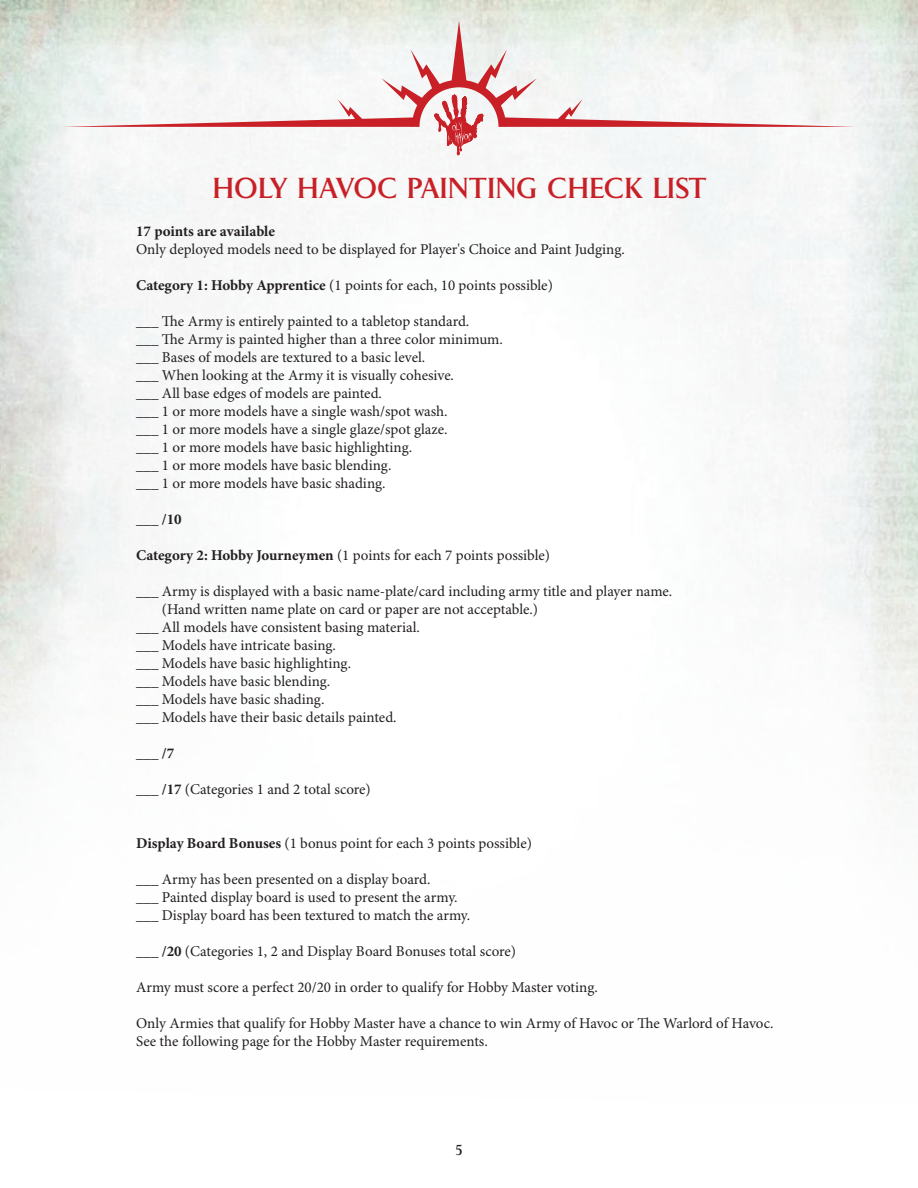
<style>
.page{position:relative;width:918px;height:1188px;background:#fff}
.page>*{position:absolute;margin:0;border:0;box-sizing:border-box;transform-origin:0 0}
.t1{font:27px "Pompei Std";color:#c82026}
.t2{font:15px/18px "Minion Pro";letter-spacing:-.005em;color:#231f20}
.t3{font:700 15px "Minion Pro";color:#231f20}
.t4{font:13.5px "Pompei Std";color:#231f20}
.s1{font-weight:700}
</style>
<div class="page">
<svg style="left:62px;top:21px;width:794px;height:134px"></svg>
<p class="t1" style="left:212px;top:170px;width:496px">HOLY HAVOC PAINTING CHECK LIST</p>
<p class="t3" style="left:136px;top:222px;width:141px">17 points are available</p>
<p class="t2" style="left:136px;top:241px;width:490px">Only deployed models need to be displayed for Player's Choice and Paint Judging.</p>
<p class="t2" style="left:136px;top:277px;width:418px"><span class="s1">Category 1: Hobby Apprentice</span> (1 points for each, 10 points possible)</p>
<p class="t2" style="left:136px;top:313px;width:335px">___ The Army is entirely painted to a tabletop standard.</p>
<p class="t2" style="left:136px;top:331px;width:368px">___ The Army is painted higher than a three color minimum.</p>
<p class="t2" style="left:136px;top:349px;width:291px">___ Bases of models are textured to a basic level.</p>
<p class="t2" style="left:136px;top:367px;width:319px">___ When looking at the Army it is visually cohesive.</p>
<p class="t2" style="left:136px;top:385px;width:247px">___ All base edges of models are painted.</p>
<p class="t2" style="left:136px;top:403px;width:313px">___ 1 or more models have a single wash/spot wash.</p>
<p class="t2" style="left:136px;top:421px;width:313px">___ 1 or more models have a single glaze/spot glaze.</p>
<p class="t2" style="left:136px;top:439px;width:278px">___ 1 or more models have basic highlighting.</p>
<p class="t2" style="left:136px;top:457px;width:257px">___ 1 or more models have basic blending.</p>
<p class="t2" style="left:136px;top:475px;width:251px">___ 1 or more models have basic shading.</p>
<p class="t3" style="left:136px;top:510px;width:47px">___ /10</p>
<p class="t2" style="left:136px;top:547px;width:416px"><span class="s1">Category 2: Hobby Journeymen</span> (1 points for each 7 points possible)</p>
<p class="t2" style="left:162px;top:583px;width:512px;text-indent:-26px">___ Army is displayed with a basic name-plate/card including army title and player name. (Hand written name plate on card or paper are not acceptable.)</p>
<p class="t2" style="left:136px;top:619px;width:285px">___ All models have consistent basing material.</p>
<p class="t2" style="left:136px;top:637px;width:201px">___ Models have intricate basing.</p>
<p class="t2" style="left:136px;top:655px;width:217px">___ Models have basic highlighting.</p>
<p class="t2" style="left:136px;top:673px;width:196px">___ Models have basic blending.</p>
<p class="t2" style="left:136px;top:691px;width:190px">___ Models have basic shading.</p>
<p class="t2" style="left:136px;top:709px;width:262px">___ Models have their basic details painted.</p>
<p class="t3" style="left:136px;top:744px;width:40px">___ /7</p>
<p class="t2" style="left:136px;top:781px;width:236px"><span class="s1">___ /17</span> (Categories 1 and 2 total score)</p>
<p class="t2" style="left:136px;top:835px;width:397px"><span class="s1">Display Board Bonuses</span> (1 bonus point for each 3 points possible)</p>
<p class="t2" style="left:136px;top:871px;width:296px">___ Army has been presented on a display board.</p>
<p class="t2" style="left:136px;top:889px;width:323px">___ Painted display board is used to present the army.</p>
<p class="t2" style="left:136px;top:907px;width:336px">___ Display board has been textured to match the army.</p>
<p class="t2" style="left:136px;top:943px;width:382px"><span class="s1">___ /20</span> (Categories 1, 2 and Display Board Bonuses total score)</p>
<p class="t2" style="left:136px;top:979px;width:463px">Army must score a perfect 20/20 in order to qualify for Hobby Master voting.</p>
<p class="t2" style="left:136px;top:1015px;width:639px">Only Armies that qualify for Hobby Master have a chance to win Army of Havoc or The Warlord of Havoc.</p>
<p class="t2" style="left:136px;top:1033px;width:353px">See the following page for the Hobby Master requirements.</p>
<p class="t4" style="left:455px;top:1141px;width:9px">5</p>
</div>
